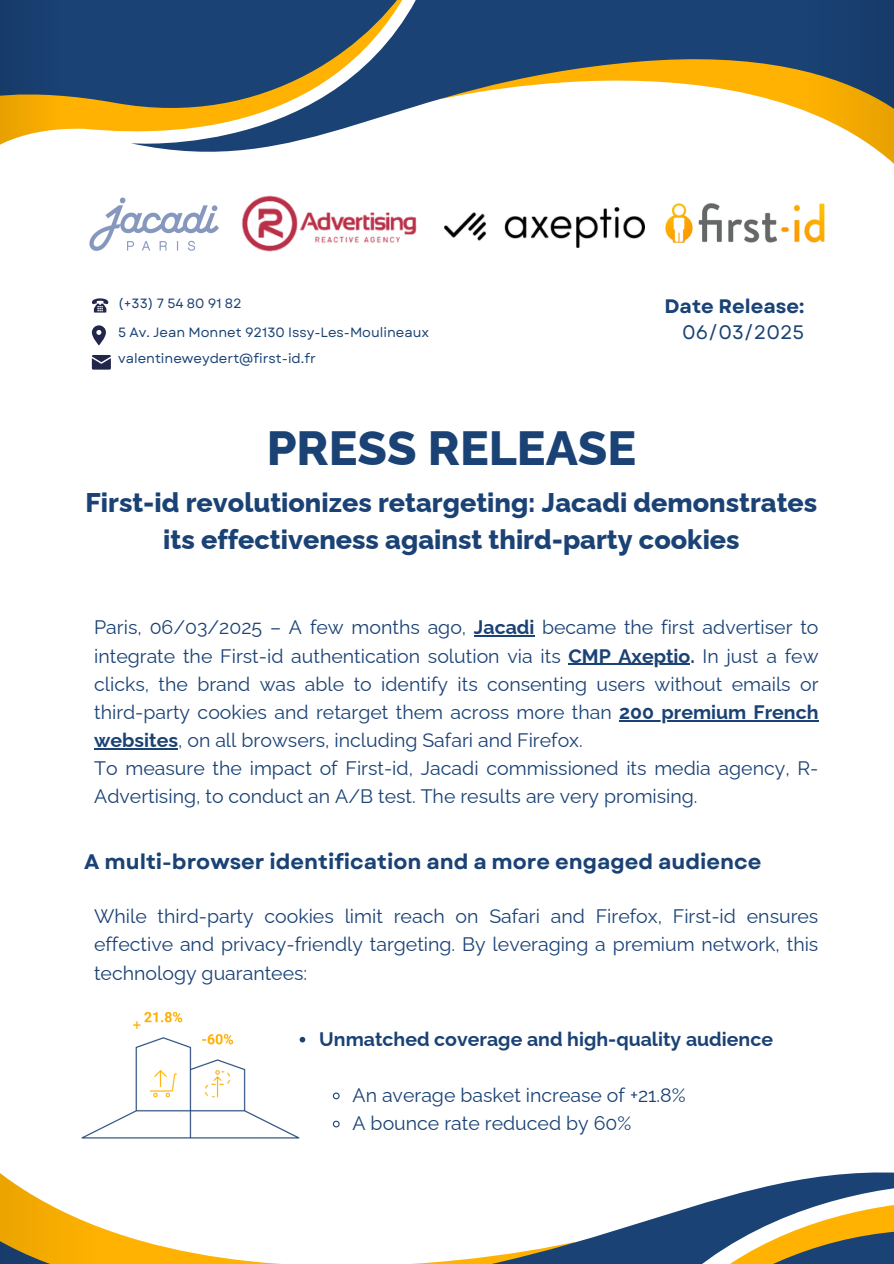
<style>
.page{position:relative;width:894px;height:1264px;background:#fff}
.page>*{position:absolute;margin:0;border:0;box-sizing:border-box;transform-origin:0 0}
.t1{font:800 48px "Raleway";color:#1a4275}
.t2{font:800 27px/37.2px "Raleway";color:#1a4275;text-align:center}
.t3{font:700 21px "Garet";color:#1a4275}
.t4{font:19.5px/28.2px "Raleway";color:#1a4275}
.t5{font:700 19.5px "Raleway";color:#1a4275}
.t6{font:700 19.5px/25.8px "Garet";color:#1a4275;text-align:right}
.t7{font:18px "Garet";color:#ffb201}
.t8{font:13.35px/29.2px "Garet";color:#1a4275}
.s1{font-weight:400}
.s2{font-weight:700}
</style>
<div class="page">
<svg style="left:419px;top:0;width:367px;height:106px;fill:#1a4275"></svg>
<svg style="left:101px;top:130px;width:237px;height:22px"></svg>
<svg style="left:72px;top:0;width:347px;height:130px;background:#4f6370"></svg>
<svg style="left:0;top:0;width:72px;height:145px;background:#64695c"></svg>
<svg style="left:786px;top:0;width:107px;height:163px"></svg>
<svg style="left:92px;top:325px;width:14px;height:20px"></svg>
<svg style="left:92px;top:355px;width:19px;height:14px"></svg>
<svg style="left:92px;top:298px;width:16px;height:14px"></svg>
<img style="left:135px;top:1011px;width:169px;height:66px">
<svg style="left:299px;top:1036px;width:6px;height:6px"></svg>
<svg style="left:122px;top:1077px;width:218px;height:57px"></svg>
<svg style="left:122px;top:1134px;width:481px;height:129px"></svg>
<svg style="left:712px;top:1172px;width:181px;height:29px;fill:#1a4275"></svg>
<svg style="left:603px;top:1201px;width:290px;height:62px"></svg>
<svg style="left:0;top:1117px;width:122px;height:146px"></svg>
<img style="left:90px;top:197px;width:128px;height:54px">
<img style="left:444px;top:208px;width:200px;height:39px">
<img style="left:665px;top:203px;width:160px;height:40px">
<hr style="left:474px;top:635px;width:60px;height:1px;background:#1a4275">
<hr style="left:568px;top:663px;width:122px;height:2px;background:#1a4275">
<hr style="left:619px;top:720px;width:199px;height:1px;background:#1a4275">
<hr style="left:94px;top:748px;width:84px;height:1px;background:#1a4275">
<img style="left:242px;top:195px;width:175px;height:57px">
<p class="t8" style="left:118px;top:288px;width:312px">(+33) 7 54 80 91 82<br>5 Av. Jean Monnet 92130 Issy-Les-Moulineaux</p>
<h3 class="t8" style="left:118px;top:343px;width:199px">valentineweydert@first-id.fr</h3>
<h3 class="t6" style="left:664px;top:294px;width:141px">Date Release:<br><span class="s1">06/03/2025</span></h3>
<h1 class="t1" style="left:267px;top:420px;width:371px">PRESS RELEASE</h1>
<h1 class="t2" style="left:85px;top:484px;width:733px">First-id revolutionizes retargeting: Jacadi demonstrates its effectiveness against third-party cookies</h1>
<p class="t4" style="left:94px;top:613px;width:725px">Paris, 06/03/2025 – A few months ago, <span class="s2">Jacadi</span> became the first advertiser to integrate the First-id authentication solution via its <span class="s2">CMP Axeptio.</span> In just a few</p>
<p class="t4" style="left:94px;top:669px;width:725px">clicks, the brand was able to identify its consenting users without emails or third-party cookies and retarget them across more than <span class="s2">200 premium French</span></p>
<p class="t4" style="left:94px;top:726px;width:725px"><span class="s2">websites</span>, on all browsers, including Safari and Firefox.<br>To measure the impact of First-id, Jacadi commissioned its media agency, R-<br>Advertising, to conduct an A/B test. The results are very promising.</p>
<h3 class="t3" style="left:84px;top:846px;width:678px">A multi-browser identification and a more engaged audience</h3>
<h2 class="t4" style="left:94px;top:902px;width:725px;text-align:justify">While third-party cookies limit reach on Safari and Firefox, First-id ensures effective and privacy-friendly targeting. By leveraging a premium network, this technology guarantees:</h2>
<p class="t7" style="left:132px;top:1012px;width:12px">+</p>
<p class="t5" style="left:319px;top:1027px;width:455px">Unmatched coverage and high-quality audience</p>
<p class="t4" style="left:352px;top:1081px;width:335px">An average basket increase of +21.8%</p>
<p class="t4" style="left:352px;top:1109px;width:280px">A bounce rate reduced by 60%</p>
</div>
